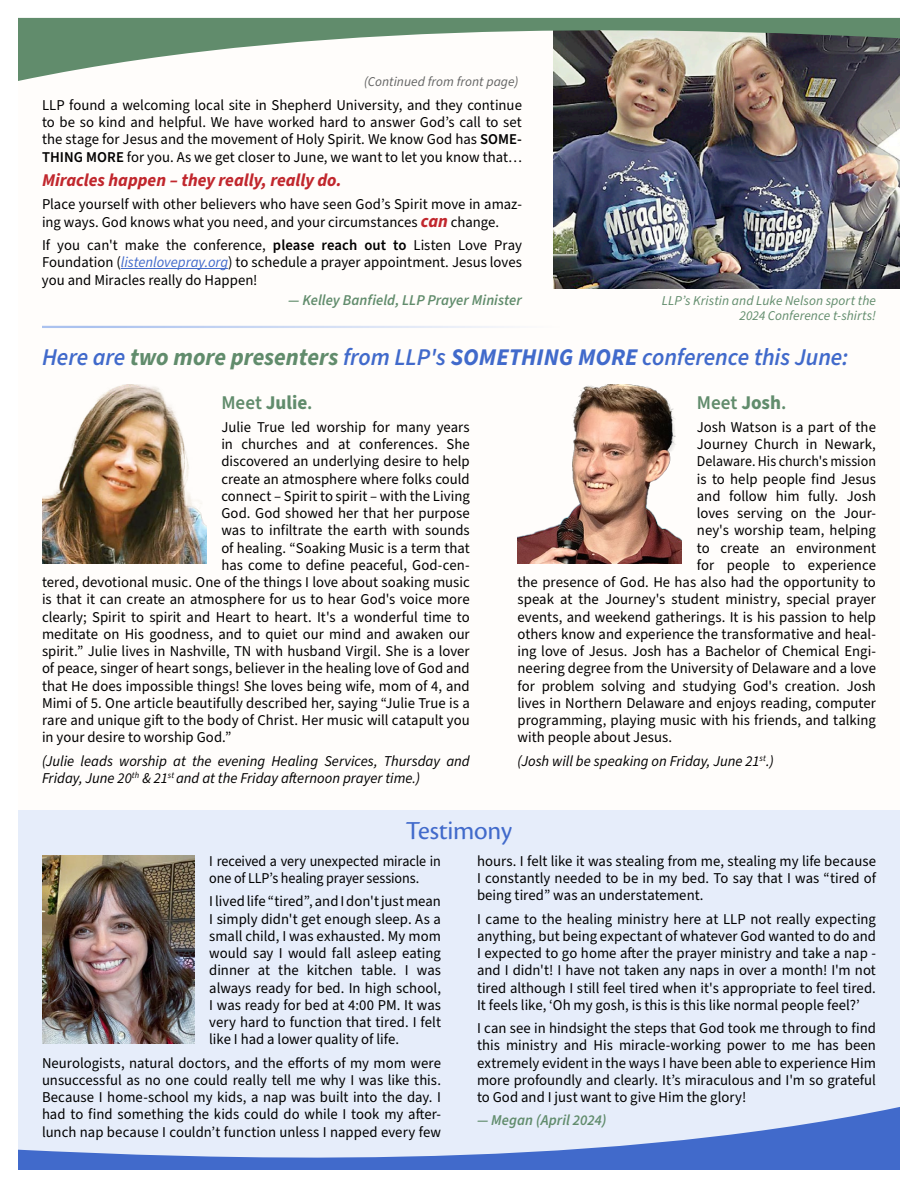
<style>
.page{position:relative;width:918px;height:1188px;background:#fff}
.page>*{position:absolute;margin:0;border:0;box-sizing:border-box;transform-origin:0 0}
.t1{font:27px "Cronos Pro";letter-spacing:-.01em;color:#416acb}
.t2{font:italic 600 24px "Source Sans Pro";letter-spacing:-.005em;color:#416acb}
.t3{font:600 19.5px "Source Sans Pro";color:#618c6c}
.t4{font:italic 700 18px "Source Sans Pro";color:#c1272d}
.t5{font:15px/17.2px "Source Sans Pro";color:#000;text-align:justify}
.t6{font:italic 15px/17.2px "Source Sans Pro";color:#000}
.t7{font:15px/17.2px "Source Sans Pro";color:#000;scale:.94 1}
.t8{font:italic 600 15px "Source Sans Pro";letter-spacing:.005em;color:#618c6c}
.t9{font:15px "Source Sans Pro";color:#000;scale:.93 1}
.t10{font:italic 13.5px/14.5px "Source Sans Pro";letter-spacing:.005em;color:#618c6c;text-align:right}
.t11{font:italic 13.5px "Source Sans Pro";letter-spacing:.005em;color:#646464}
.s1{font-weight:600}
.s2{font-weight:700;font-style:italic;font-size:18px;color:#c1272d}
.s3{font-style:italic;color:#416acb}
.s4{font-weight:700;color:#618c6c}
.s5{font-weight:700}
</style>
<div class="page">
<div style="left:18px;top:18px;width:882px;height:1152px;background:#fffdfb"></div>
<div style="left:18px;top:810px;width:882px;height:351px;background:#e6edfa"></div>
<svg style="left:18px;top:1107px;width:882px;height:63px"></svg>
<hr style="left:42px;top:326px;width:519px;height:2px;background:#abc2ef">
<hr style="left:121px;top:268px;width:107px;height:1px;background:#416acb">
<img style="left:42px;top:384px;width:164px;height:180px">
<img style="left:42px;top:855px;width:152px;height:188px">
<img style="left:518px;top:384px;width:164px;height:180px">
<img style="left:554px;top:81px;width:346px;height:208px">
<svg style="left:18px;top:17px;width:882px;height:64px"></svg>
<p class="t11" style="left:364px;top:73px;width:156px">(Continued from front page)</p>
<p class="t5" style="left:42px;top:97px;width:482px">LLP found a welcoming local site in Shepherd University, and they continue to be so kind and helpful. We have worked hard to answer God’s call to set the stage for Jesus and the movement of Holy Spirit. We know God has <span class="s1">SOME-THING MORE</span> for you. As we get closer to June, we want to let you know that…</p>
<p class="t4" style="left:42px;top:167px;width:301px">Miracles happen – they really, really do.</p>
<p class="t5" style="left:42px;top:195px;width:482px;line-height:18px">Place yourself with other believers who have seen God’s Spirit move in amaz&shy;ing ways. God knows what you need, and your circumstances <span class="s2">can</span> change.</p>
<p class="t5" style="left:42px;top:237px;width:482px">If you can't make the conference, <span class="s1">please reach out to</span> Listen Love Pray Foundation (<span class="s3">listenlovepray.org</span>) to schedule a prayer appointment. Jesus loves you and Miracles really do Happen!</p>
<p class="t8" style="left:288px;top:290px;width:235px">— Kelley Banfield, LLP Prayer Minister</p>
<p class="t10" style="left:662px;top:294px;width:216px">LLP’s Kristin and Luke Nelson sport the<br>2024 Conference t-shirts!</p>
<h2 class="t2" style="left:42px;top:341px;width:808px">Here are <span class="s4">two more presenters</span> from LLP's <span class="s5">SOMETHING MORE</span> conference this June:</h2>
<h3 class="t3" style="left:221px;top:389px;width:93px">Meet <span class="s5">Julie</span>.</h3>
<p class="t5" style="left:221px;top:419px;width:250px">Julie True led worship for many years</p>
<p class="t5" style="left:221px;top:436px;width:250px">in churches and at conferences. She</p>
<p class="t5" style="left:221px;top:453px;width:250px">discovered an underlying desire to help</p>
<p class="t5" style="left:221px;top:471px;width:250px">create an atmosphere where folks could</p>
<p class="t5" style="left:221px;top:488px;width:250px">connect – Spirit to spirit – with the Living</p>
<p class="t5" style="left:221px;top:505px;width:250px">God. God showed her that her purpose</p>
<p class="t5" style="left:221px;top:522px;width:250px">was to infiltrate the earth with sounds</p>
<p class="t5" style="left:221px;top:540px;width:250px">of healing. “Soaking Music is a term that</p>
<p class="t5" style="left:221px;top:557px;width:250px">has come to define peaceful, God-cen-</p>
<p class="t5" style="left:42px;top:574px;width:429px">tered, devotional music. One of the things I love about soaking music</p>
<p class="t5" style="left:42px;top:591px;width:429px">is that it can create an atmosphere for us to hear God's voice more</p>
<p class="t5" style="left:42px;top:609px;width:429px">clearly; Spirit to spirit and Heart to heart. It's a wonderful time to</p>
<p class="t5" style="left:42px;top:626px;width:429px">meditate on His goodness, and to quiet our mind and awaken our</p>
<p class="t5" style="left:42px;top:643px;width:429px">spirit.” Julie lives in Nashville, TN with husband Virgil. She is a lover</p>
<p class="t5" style="left:42px;top:660px;width:429px">of peace, singer of heart songs, believer in the healing love of God and</p>
<p class="t5" style="left:42px;top:678px;width:429px">that He does impossible things! She loves being wife, mom of 4, and</p>
<p class="t5" style="left:42px;top:695px;width:429px">Mimi of 5. One article beautifully described her, saying “Julie True is a</p>
<p class="t5" style="left:42px;top:712px;width:429px">rare and unique gift to the body of Christ. Her music will catapult you</p>
<p class="t5" style="left:42px;top:729px;width:191px">in your desire to worship God.”</p>
<p class="t6" style="left:42px;top:753px;width:429px">(Julie leads worship at the evening Healing Services, Thursday and<br>Friday, June 20<sup>th</sup> &amp; 21<sup>st</sup> and at the Friday afternoon prayer time.)</p>
<h3 class="t3" style="left:697px;top:389px;width:91px">Meet <span class="s5">Josh</span>.</h3>
<p class="t5" style="left:697px;top:419px;width:181px">Josh Watson is a part of the</p>
<p class="t5" style="left:697px;top:436px;width:181px">Journey Church in Newark,</p>
<p class="t9" style="left:697px;top:451px;width:194px">Delaware. His church's mission</p>
<p class="t5" style="left:697px;top:471px;width:181px">is to help people find Jesus</p>
<p class="t5" style="left:697px;top:488px;width:181px">and follow him fully. Josh</p>
<p class="t5" style="left:697px;top:505px;width:181px">loves serving on the Jour-</p>
<p class="t5" style="left:697px;top:522px;width:181px">ney's worship team, helping</p>
<p class="t5" style="left:697px;top:540px;width:181px">to create an environment</p>
<p class="t5" style="left:697px;top:557px;width:181px">for people to experience</p>
<p class="t5" style="left:518px;top:574px;width:360px">the presence of God. He has also had the opportunity to</p>
<p class="t5" style="left:518px;top:591px;width:360px">speak at the Journey's student ministry, special prayer</p>
<p class="t5" style="left:518px;top:609px;width:360px">events, and weekend gatherings. It is his passion to help</p>
<p class="t5" style="left:518px;top:626px;width:360px">others know and experience the transformative and heal-</p>
<p class="t5" style="left:518px;top:643px;width:360px">ing love of Jesus. Josh has a Bachelor of Chemical Engi-</p>
<p class="t5" style="left:518px;top:660px;width:360px">neering degree from the University of Delaware and a love</p>
<p class="t5" style="left:518px;top:678px;width:360px">for problem solving and studying God's creation. Josh</p>
<p class="t5" style="left:518px;top:695px;width:360px">lives in Northern Delaware and enjoys reading, computer</p>
<p class="t5" style="left:518px;top:712px;width:360px">programming, playing music with his friends, and talking</p>
<p class="t5" style="left:518px;top:729px;width:156px">with people about Jesus.</p>
<p class="t6" style="left:518px;top:753px;width:258px">(Josh will be speaking on Friday, June 21<sup>st</sup>.)</p>
<h1 class="t1" style="left:406px;top:816px;width:108px">Testimony</h1>
<p class="t7" style="left:209px;top:853px;width:248px">I received a very unexpected miracle in one of LLP’s healing prayer sessions.</p>
<p class="t5" style="left:209px;top:893px;width:233px">I lived life “tired”, and I don't just mean I simply didn't get enough sleep. As a small child, I was exhausted. My mom would say I would fall asleep eating dinner at the kitchen table. I was always ready for bed. In high school, I was ready for bed at 4:00 PM. It was very hard to function that tired. I felt like I had a lower quality of life.</p>
<p class="t5" style="left:42px;top:1054px;width:401px">Neurologists, natural doctors, and the efforts of my mom were unsuccessful as no one could really tell me why I was like this.<br>Because I home-school my kids, a nap was built into the day. I had to find something the kids could do while I took my after&shy;lunch nap because I couldn’t function unless I napped every few</p>
<p class="t5" style="left:477px;top:853px;width:401px">hours. I felt like it was stealing from me, stealing my life because I constantly needed to be in my bed. To say that I was “tired of being tired” was an understatement.</p>
<p class="t5" style="left:477px;top:910px;width:401px">I came to the healing ministry here at LLP not really expecting anything, but being expectant of whatever God wanted to do and I expected to go home after the prayer ministry and take a nap - and I didn't! I have not taken any naps in over a month! I'm not tired although I still feel tired when it's appropriate to feel tired.<br>It feels like, ‘Oh my gosh, is this is this like normal people feel?’</p>
<p class="t5" style="left:477px;top:1020px;width:400px">I can see in hindsight the steps that God took me through to find this ministry and His miracle-working power to me has been extremely evident in the ways I have been able to experience Him more profoundly and clearly. It’s miraculous and I'm so grateful to God and I just want to give Him the glory!</p>
<p class="t8" style="left:477px;top:1110px;width:131px">— Megan (April 2024)</p>
</div>
